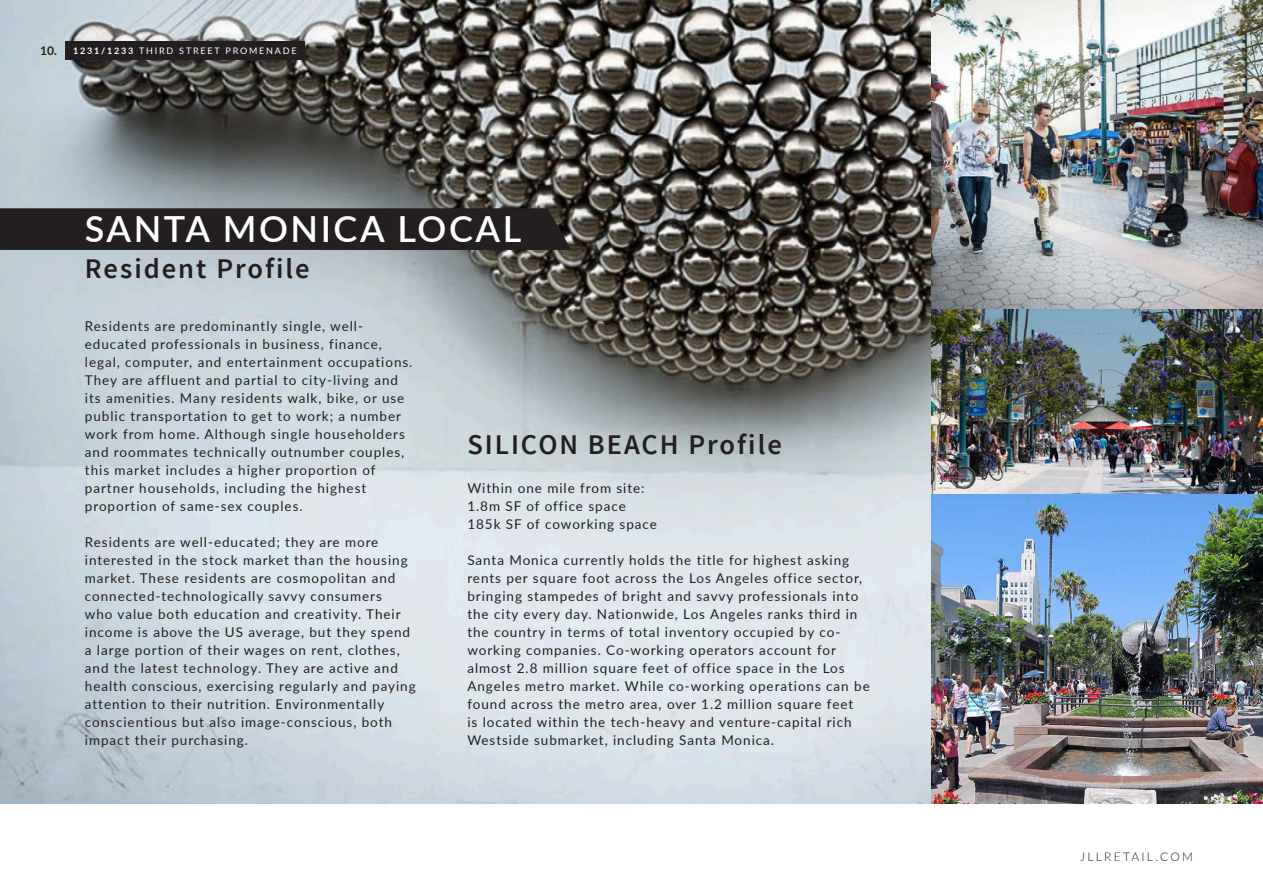
<style>
.page{position:relative;width:1263px;height:893px;background:#fff}
.page>*{position:absolute;margin:0;border:0;box-sizing:border-box;transform-origin:0 0}
.t1{font:600 36px "Lato";letter-spacing:.07em;color:#fff}
.t2{font:600 28.5px "Source Sans Pro";letter-spacing:.07em;color:#231f20}
.t3{font:13.5px/18px "Lato";letter-spacing:.07em;color:#231f20}
.t4{font:300 12px "Lato";letter-spacing:.19em;color:#231f20}
.t5{font:9px "Lato";letter-spacing:.2em;color:#fff}
.s1{font-weight:700;font-size:12px;color:#231f20}
.s2{font-weight:700}
</style>
<div class="page">
<img style="left:0;top:0;width:1263px;height:803px">
<div style="left:0;top:208px;width:571px;height:42px;background:#231f20"></div>
<div style="left:65px;top:41px;width:240px;height:18px;background:#231f20"></div>
<p class="t5" style="left:40px;top:44px;width:258px"><span class="s1">10.</span> <span class="s2">1231/1233</span> THIRD STREET PROMENADE</p>
<p class="t1" style="left:85px;top:203px;width:438px">SANTA MONICA LOCAL</p>
<p class="t2" style="left:85px;top:250px;width:226px">Resident Profile</p>
<p class="t3" style="left:85px;top:317px;width:329px">Residents are predominantly single, well&shy;educated professionals in business, finance, legal, computer, and entertainment occupations.<br>They are affluent and partial to city-living and its amenities. Many residents walk, bike, or use public transportation to get to work; a number work from home. Although single householders and roommates technically outnumber couples, this market includes a higher proportion of partner households, including the highest proportion of same-sex couples.</p>
<p class="t3" style="left:85px;top:533px;width:332px">Residents are well-educated; they are more interested in the stock market than the housing market. These residents are cosmopolitan and connected-technologically savvy consumers<br>who value both education and creativity. Their income is above the US average, but they spend a large portion of their wages on rent, clothes, and the latest technology. They are active and health conscious, exercising regularly and paying attention to their nutrition. Environmentally conscientious but also image-conscious, both impact their purchasing.</p>
<p class="t2" style="left:467px;top:427px;width:316px">SILICON BEACH Profile</p>
<p class="t3" style="left:467px;top:479px;width:179px">Within one mile from site:</p>
<p class="t3" style="left:467px;top:497px;width:160px">1.8m SF of office space</p>
<p class="t3" style="left:467px;top:515px;width:191px">185k SF of coworking space</p>
<p class="t3" style="left:467px;top:551px;width:404px">Santa Monica currently holds the title for highest asking rents per square foot across the Los Angeles office sector, bringing stampedes of bright and savvy professionals into the city every day. Nationwide, Los Angeles ranks third in the country in terms of total inventory occupied by co&shy;working companies. Co-working operators account for almost 2.8 million square feet of office space in the Los Angeles metro market. While co-working operations can be found across the metro area, over 1.2 million square feet<br>is located within the tech-heavy and venture-capital rich Westside submarket, including Santa Monica.</p>
<p class="t4" style="left:1080px;top:848px;width:114px">JLLRETAIL.COM</p>
</div>
